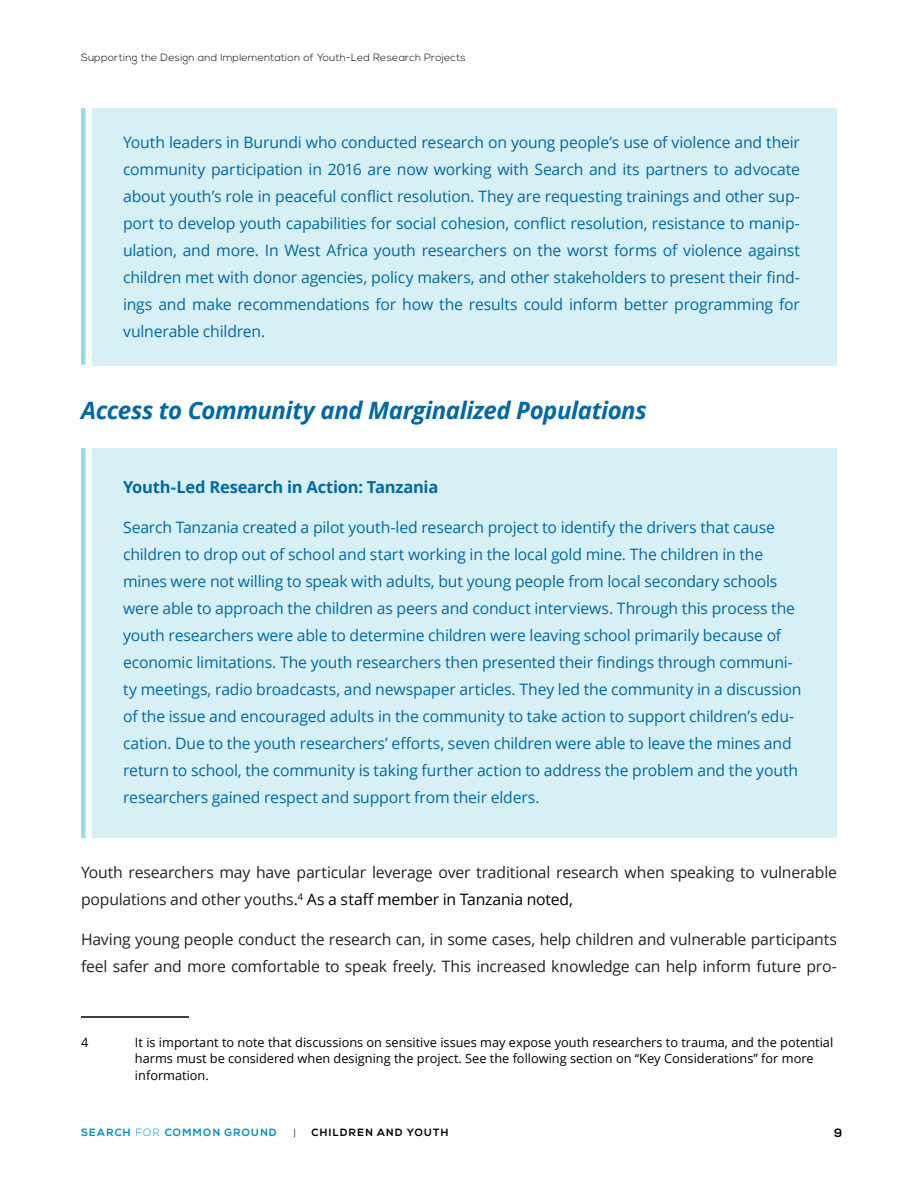
<style>
.page{position:relative;width:918px;height:1188px;background:#fff}
.page>*{position:absolute;margin:0;border:0;box-sizing:border-box;transform-origin:0 0}
.t1{font:italic 700 24px "Open Sans";letter-spacing:-.02em;color:#0068a5}
.t2{font:700 16.5px "Open Sans";letter-spacing:-.015em;color:#0068a5}
.t3{font:15.75px/27px "Open Sans";letter-spacing:-.01em;color:#0068a5}
.t4{font:15.75px/27px "Open Sans";letter-spacing:-.01em;color:#222}
.t5{font:12.75px/16.5px "Open Sans";color:#000}
.t6{font:700 12px "Nexa";color:#000}
.t7{font:300 10.5px "Nexa";letter-spacing:.02em;color:#000}
.t8{font:700 10.5px "Nexa";letter-spacing:.125em;color:#008fbe}
.t9{font:700 10.5px "Nexa";letter-spacing:.13em;color:#000}
.s1{color:#000}
.s2{font-weight:300}
</style>
<div class="page">
<div style="left:92px;top:448px;width:745px;height:390px;background:#d6f0f6"></div>
<div style="left:81px;top:448px;width:5px;height:390px;background:#99daea"></div>
<hr style="left:81px;top:1016px;width:108px;height:2px;background:#000">
<div style="left:92px;top:108px;width:745px;height:257px;background:#d6f0f6"></div>
<div style="left:81px;top:108px;width:5px;height:257px;background:#99daea"></div>
<p class="t7" style="left:81px;top:51px;width:386px">Supporting the Design and Implementation of Youth-Led Research Projects</p>
<p class="t3" style="left:123px;top:129px;width:678px;text-align:justify">Youth leaders in Burundi who conducted research on young people’s use of violence and their community participation in 2016 are now working with Search and its partners to advocate about youth’s role in peaceful conflict resolution. They are requesting trainings and other sup&shy;port to develop youth capabilities for social cohesion, conflict resolution, resistance to manip&shy;ulation, and more. In West Africa youth researchers on the worst forms of violence against children met with donor agencies, policy makers, and other stakeholders to present their find&shy;ings and make recommendations for how the results could inform better programming for vulnerable children.</p>
<h1 class="t1" style="left:81px;top:393px;width:567px">Access to Community and Marginalized Populations</h1>
<p class="t2" style="left:123px;top:475px;width:317px">Youth-Led Research in Action: Tanzania</p>
<p class="t3" style="left:123px;top:514px;width:680px">Search Tanzania created a pilot youth-led research project to identify the drivers that cause children to drop out of school and start working in the local gold mine. The children in the mines were not willing to speak with adults, but young people from local secondary schools were able to approach the children as peers and conduct interviews. Through this process the youth researchers were able to determine children were leaving school primarily because of economic limitations. The youth researchers then presented their findings through communi&shy;ty meetings, radio broadcasts, and newspaper articles. They led the community in a discussion of the issue and encouraged adults in the community to take action to support children’s edu&shy;cation. Due to the youth researchers’ efforts, seven children were able to leave the mines and return to school, the community is taking further action to address the problem and the youth researchers gained respect and support from their elders.</p>
<p class="t4" style="left:81px;top:858px;width:757px">Youth researchers may have particular leverage over traditional research when speaking to vulnerable populations and other youths<span class="s1">.</span><sup>4</sup> <span class="s1">As a staff member in Tanzania noted,</span></p>
<p class="t4" style="left:81px;top:926px;width:758px">Having young people conduct the research can, in some cases, help children and vulnerable participants feel safer and more comfortable to speak freely. This increased knowledge can help inform future pro-</p>
<p class="t5" style="left:81px;top:1034px;width:9px">4</p>
<p class="t5" style="left:135px;top:1034px;width:700px">It is important to note that discussions on sensitive issues may expose youth researchers to trauma, and the potential harms must be considered when designing the project. See the following section on “Key Considerations” for more information.</p>
<p class="t8" style="left:81px;top:1126px;width:197px">SEARCH <span class="s2">FOR</span> COMMON GROUND</p>
<p class="t7" style="left:294px;top:1126px;width:4px">|</p>
<p class="t9" style="left:312px;top:1126px;width:139px">CHILDREN AND YOUTH</p>
<p class="t6" style="left:834px;top:1126px;width:10px">9</p>
</div>
